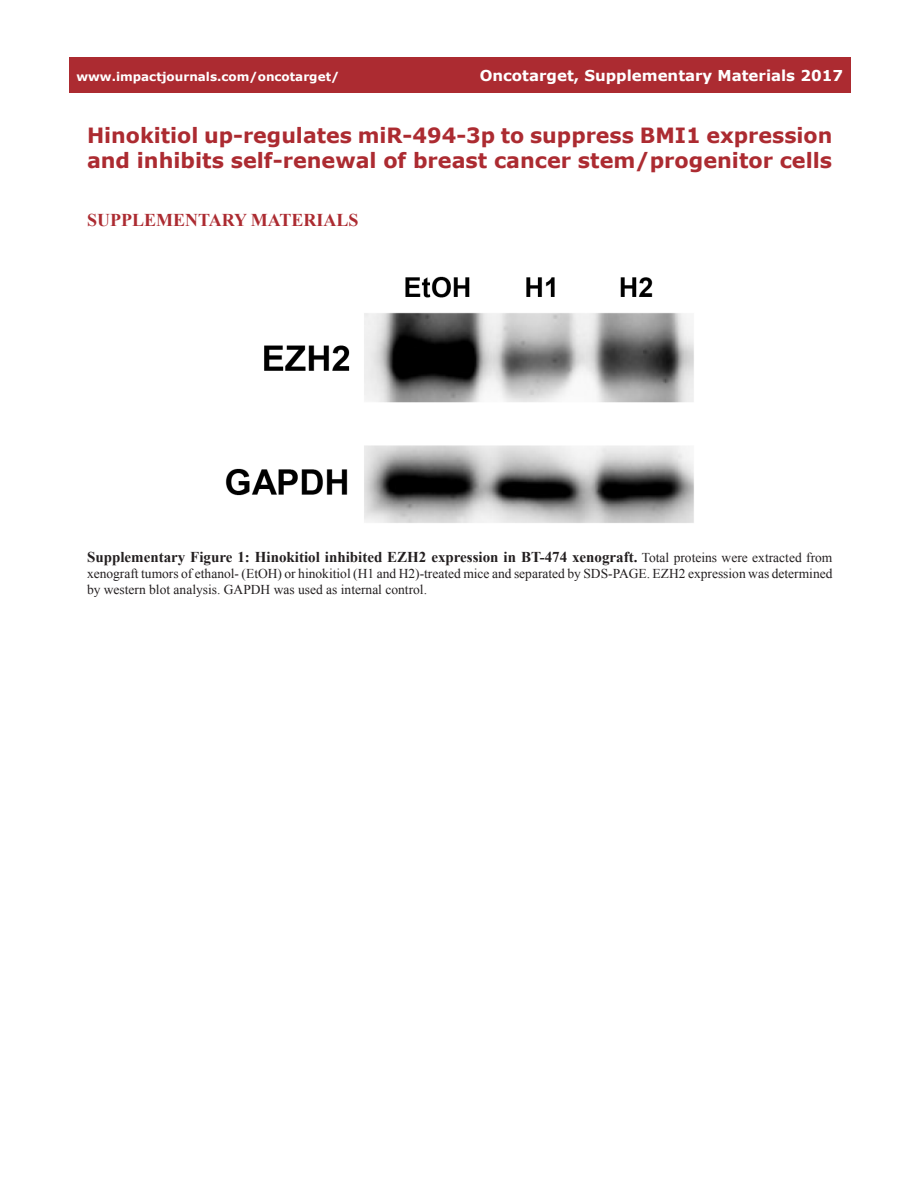
<style>
.page{position:relative;width:918px;height:1188px;background:#fff}
.page>*{position:absolute;margin:0;border:0;box-sizing:border-box;transform-origin:0 0}
.t1{font:700 21px/25.2px "Verdana";color:#ac2b31}
.Heading{font:700 18px "Times New Roman";color:#ac2b31}
.figuretext{font:700 15px "Times New Roman";color:#231f20}
.t2{font:700 15px "Verdana";color:#fff}
.figuretext-2{font:13.5px/16.2px "Times New Roman";color:#231f20}
.t3{font:700 12px "Verdana";color:#fff}
.s1{font-weight:400;font-size:13.5px}
</style>
<div class="page">
<div style="left:69px;top:57px;width:781px;height:36px;background:#ac2b31"></div>
<img style="left:225px;top:276px;width:469px;height:247px">
<p class="t3" style="left:76px;top:68px;width:264px">www.impactjournals.com/oncotarget/</p>
<p class="t2" style="left:480px;top:65px;width:365px">Oncotarget, Supplementary Materials 2017</p>
<p class="t1" style="left:87px;top:122px;width:747px">Hinokitiol up-regulates miR-494-3p to suppress BMI1 expression and inhibits self-renewal of breast cancer stem/progenitor cells</p>
<p class="Heading" style="left:87px;top:207px;width:273px">SUPPLEMENTARY MATERIALS</p>
<p class="figuretext" style="left:87px;top:546px;width:747px">Supplementary Figure 1: Hinokitiol inhibited EZH2 expression in BT-474 xenograft. <span class="s1">Total proteins were extracted from</span></p>
<p class="figuretext-2" style="left:87px;top:565px;width:747px">xenograft tumors of ethanol- (EtOH) or hinokitiol (H1 and H2)-treated mice and separated by SDS-PAGE. EZH2 expression was determined by western blot analysis. GAPDH was used as internal control.</p>
</div>
